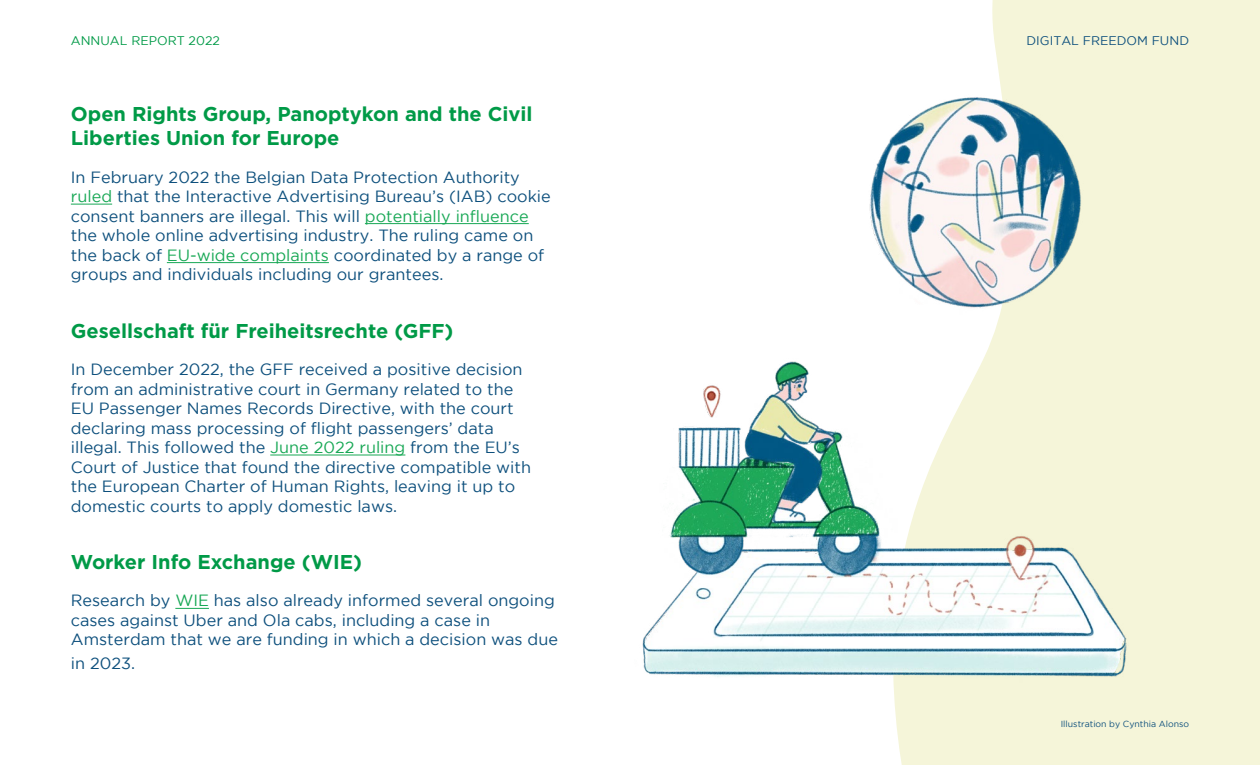
<style>
.page{position:relative;width:1260px;height:765px;background:#fff}
.page>*{position:absolute;margin:0;border:0;box-sizing:border-box;transform-origin:0 0}
.t1{font:700 20px/24px "Gotham";color:#009a47}
.t2{font:16.25px/19.5px "Gotham";color:#0e507d}
.t3{font:12.5px "Gotham";color:#0e507d}
.t4{font:12.5px "Gotham";color:#009a47}
.t5{font:8.75px "Gotham";color:#0e507d}
.s1{color:#18a855}
</style>
<div class="page">
<div style="left:895px;top:0;width:365px;height:765px;background:#f5f5d9"></div>
<hr style="left:71px;top:204px;width:41px;height:1px;background:#18a855">
<hr style="left:365px;top:223px;width:164px;height:1px;background:#18a855">
<hr style="left:167px;top:262px;width:162px;height:1px;background:#18a855">
<hr style="left:270px;top:455px;width:135px;height:1px;background:#18a855">
<hr style="left:175px;top:608px;width:34px;height:1px;background:#18a855">
<img style="left:642px;top:340px;width:518px;height:367px">
<img style="left:869px;top:36px;width:307px;height:304px">
<p class="t4" style="left:71px;top:34px;width:151px">ANNUAL REPORT 2022</p>
<p class="t1" style="left:71px;top:102px;width:463px">Open Rights Group, Panoptykon and the Civil<br>Liberties Union for Europe</p>
<p class="t2" style="left:71px;top:167px;width:481px">In February 2022 the Belgian Data Protection Authority <span class="s1">ruled</span> that the Interactive Advertising Bureau’s (IAB) cookie consent banners are illegal. This will <span class="s1">potentially influence </span>the whole online advertising industry. The ruling came on the back of <span class="s1">EU-wide complaints</span> coordinated by a range of groups and individuals including our grantees.</p>
<p class="t1" style="left:71px;top:318px;width:384px">Gesellschaft für Freiheitsrechte (GFF)</p>
<p class="t2" style="left:71px;top:359px;width:462px">In December 2022, the GFF received a positive decision from an administrative court in Germany related to the EU Passenger Names Records Directive, with the court declaring mass processing of flight passengers’ data illegal. This followed the <span class="s1">June 2022 ruling</span> from the EU’s Court of Justice that found the directive compatible with the European Charter of Human Rights, leaving it up to domestic courts to apply domestic laws.</p>
<p class="t1" style="left:71px;top:550px;width:293px">Worker Info Exchange (WIE)</p>
<p class="t2" style="left:71px;top:591px;width:489px">Research by <span class="s1">WIE</span> has also already informed several ongoing cases against Uber and Ola cabs, including a case in<br>Amsterdam that we are funding in which a decision was due</p>
<p class="t2" style="left:71px;top:654px;width:66px">in 2023.</p>
<p class="t3" style="left:1026px;top:34px;width:164px">DIGITAL FREEDOM FUND</p>
<p class="t5" style="left:1061px;top:719px;width:130px">Illustration by Cynthia Alonso</p>
</div>
